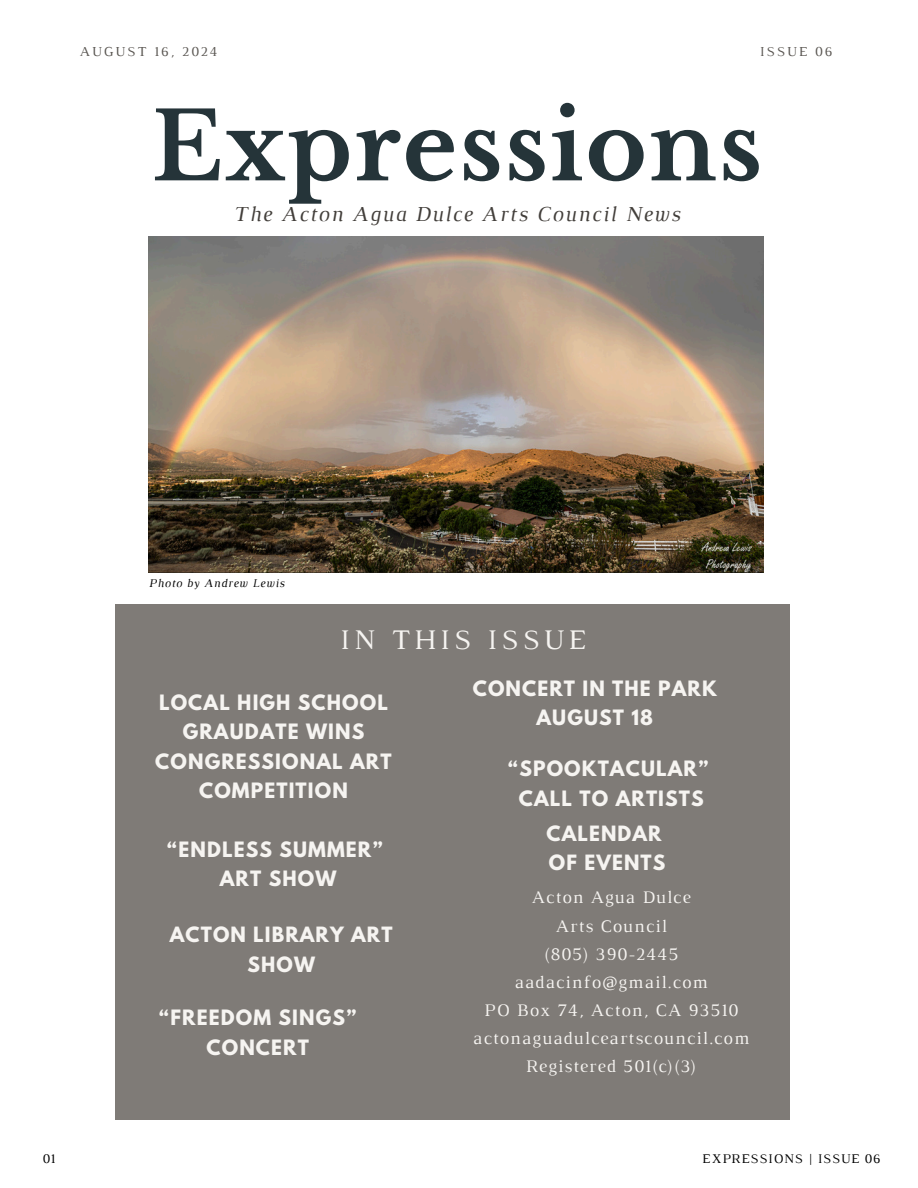
<style>
.page{position:relative;width:918px;height:1188px;background:#fff}
.page>*{position:absolute;margin:0;border:0;box-sizing:border-box;transform-origin:0 0}
.t1{font:700 93.45px "Libre Baskerville";letter-spacing:.02em;color:#253439}
.t2{font:28.95px "Luthier";letter-spacing:.14em;color:#f6f4f1}
.t3{font:italic 21.75px "Luthier";letter-spacing:.07em;color:#423e3a}
.t4{font:700 18.75px/29.2px "League Spartan";letter-spacing:.06em;color:#f6f4f1;text-align:center}
.t5{font:18px/28.2px "Luthier";letter-spacing:.06em;color:#f6f4f1;text-align:center}
.t6{font:13.95px "Luthier";letter-spacing:.14em;color:#595551}
.t7{font:13.5px "Luthier";letter-spacing:.06em;color:#000}
.t8{font:italic 12px "Luthier";letter-spacing:.06em;color:#000}
</style>
<div class="page">
<img style="left:149px;top:236px;width:614px;height:336px">
<div style="left:115px;top:604px;width:675px;height:515px;background:#7f7b77"></div>
<h3 class="t6" style="left:80px;top:46px;width:139px">AUGUST 16, 2024</h3>
<p class="t6" style="left:760px;top:46px;width:74px">ISSUE 06</p>
<h6 class="t1" style="left:152px;top:90px;width:612px">Expressions</h6>
<h1 class="t3" style="left:233px;top:206px;width:448px">The Acton Agua Dulce Arts Council News</h1>
<h4 class="t8" style="left:149px;top:579px;width:137px">Photo by Andrew Lewis</h4>
<h4 class="t2" style="left:340px;top:629px;width:248px">IN THIS ISSUE</h4>
<h4 class="t4" style="left:155px;top:690px;width:238px">LOCAL HIGH SCHOOL<br>GRAUDATE WINS<br>CONGRESSIONAL ART<br>COMPETITION</h4>
<h5 class="t4" style="left:167px;top:837px;width:217px">“ENDLESS SUMMER”<br>ART SHOW</h5>
<h4 class="t4" style="left:170px;top:923px;width:224px">ACTON LIBRARY ART<br>SHOW</h4>
<h4 class="t4" style="left:159px;top:1006px;width:199px">“FREEDOM SINGS”<br>CONCERT</h4>
<p class="t4" style="left:473px;top:676px;width:246px">CONCERT IN THE PARK<br>AUGUST 18</p>
<h6 class="t4" style="left:508px;top:757px;width:202px">“SPOOKTACULAR”<br>CALL TO ARTISTS</h6>
<h4 class="t4" style="left:547px;top:821px;width:120px;text-align:left">CALENDAR<br>OF EVENTS</h4>
<h4 class="t5" style="left:473px;top:885px;width:278px">Acton Agua Dulce<br>Arts Council<br>(805) 390-2445 aadacinfo@gmail.com<br>PO Box 74, Acton, CA 93510 actonaguadulceartscouncil.com<br>Registered 501(c)(3)</h4>
<p class="t7" style="left:43px;top:1154px;width:14px">01</p>
<h2 class="t7" style="left:702px;top:1154px;width:180px">EXPRESSIONS | ISSUE 06</h2>
</div>
